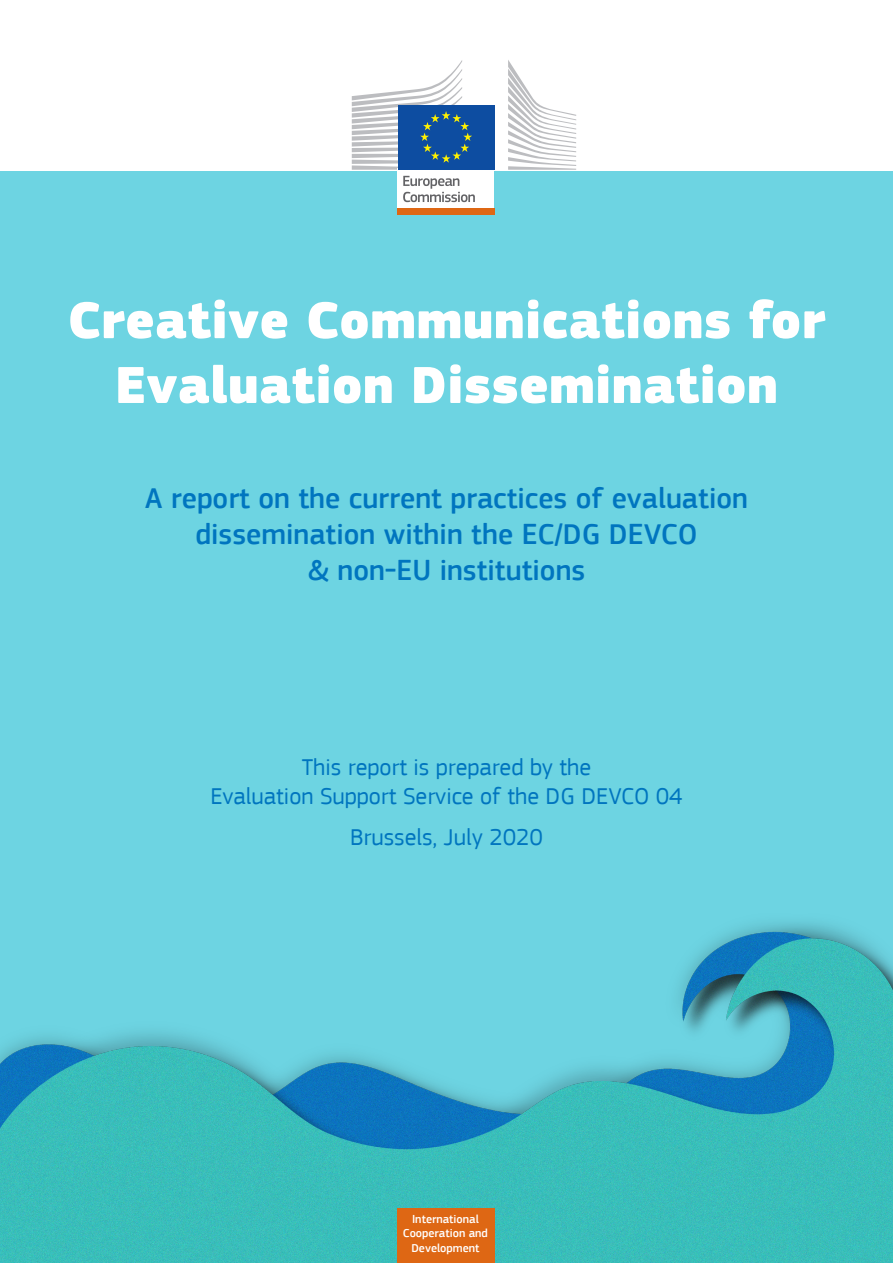
<style>
.page{position:relative;width:893px;height:1263px;background:#fff}
.page>*{position:absolute;margin:0;border:0;box-sizing:border-box;transform-origin:0 0}
.t1{font:900 54px/64.8px "EC Square Sans Pro Extra";color:#fff;text-align:center}
.t2{font:500 30px/36px "EC Square Sans Pro";color:#0075bf;text-align:center}
.t3{font:24px/28.8px "EC Square Sans Pro";color:#0075bf;text-align:center}
.t4{font:500 12px/14.4px "EC Square Sans Pro";color:#fff;text-align:center}
</style>
<div class="page">
<div style="left:0;top:172px;width:893px;height:1091px;background:#6dd4e2"></div>
<div style="left:398px;top:168px;width:96px;height:43px;background:#fff"></div>
<div style="left:398px;top:105px;width:96px;height:65px;background:#0d4da1"></div>
<svg style="left:352px;top:60px;width:120px;height:110px"></svg>
<svg style="left:508px;top:60px;width:68px;height:110px"></svg>
<svg style="left:403px;top:176px;width:72px;height:26px"></svg>
<img style="left:0;top:922px;width:893px;height:341px">
<div style="left:398px;top:1208px;width:97px;height:55px;background:#de6714"></div>
<div style="left:398px;top:209px;width:97px;height:6px;background:#de6714"></div>
<p class="t1" style="left:67px;top:290px;width:760px">Creative Communications for<br>Evaluation Dissemination</p>
<p class="t2" style="left:145px;top:480px;width:604px">A report on the current practices of evaluation dissemination within the EC/DG DEVCO<br>&amp; non-EU institutions</p>
<p class="t3" style="left:210px;top:753px;width:474px">This report is prepared by the<br>Evaluation Support Service of the DG DEVCO 04</p>
<p class="t3" style="left:350px;top:823px;width:194px">Brussels, July 2020</p>
<p class="t4" style="left:403px;top:1212px;width:86px">International<br>Cooperation and<br>Development</p>
</div>
